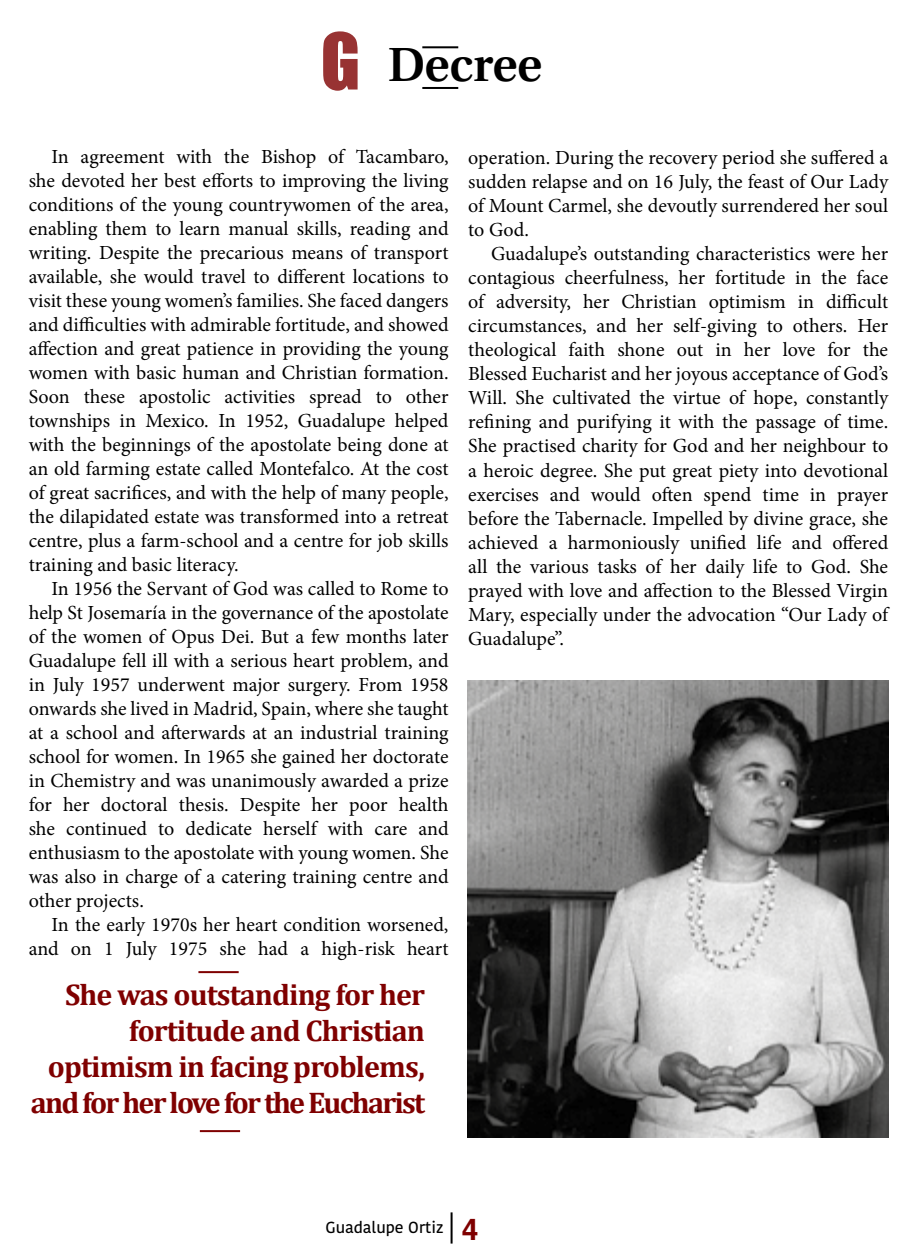
<style>
.page{position:relative;width:908px;height:1259px;background:#fff}
.page>*{position:absolute;margin:0;border:0;box-sizing:border-box;transform-origin:0 0}
.t1{font:600 48px "Utopia";color:#000}
.t2{font:700 30px/36px "Cambria";letter-spacing:-.03em;color:#7f0000;text-align:right}
.t3{font:20px/24px "Minion Pro";color:#000;text-align:justify}
.t4{font:500 16px "Kohinoor Bangla";color:#000}
.s1{font-family:"Impact";font-weight:400;font-size:72px;color:#7f0000}
.s2{font-family:"Helvetica";font-weight:700;font-size:30px;color:#7f0000}
</style>
<div class="page">
<hr style="left:450px;top:1212px;width:2px;height:31px;background:#000">
<hr style="left:198px;top:971px;width:40px;height:2px;background:#7f0000">
<hr style="left:200px;top:1130px;width:40px;height:2px;background:#7f0000">
<img style="left:467px;top:680px;width:420px;height:457px">
<hr style="left:422px;top:46px;width:36px;height:2px;background:#000">
<hr style="left:422px;top:87px;width:36px;height:2px;background:#000">
<h1 class="t1" style="left:320px;top:37px;width:223px"><span class="s1">G</span> Decree</h1>
<p class="t3" style="left:29px;top:144px;width:421px;text-indent:23px">In agreement with the Bishop of Tacambaro, she devoted her best efforts to improving the living conditions of the young countrywomen of the area, enabling them to learn manual skills, reading and writing. Despite the precarious means of transport available, she would travel to different locations to visit these young women’s families. She faced dangers and difficulties with admirable fortitude, and showed affection and great patience in providing the young women with basic human and Christian formation.<br>Soon these apostolic activities spread to other townships in Mexico. In 1952, Guadalupe helped with the beginnings of the apostolate being done at an old farming estate called Montefalco. At the cost of great sacrifices, and with the help of many people, the dilapidated estate was transformed into a retreat centre, plus a farm-school and a centre for job skills training and basic literacy.</p>
<p class="t3" style="left:29px;top:576px;width:421px;text-indent:23px">In 1956 the Servant of God was called to Rome to help St Josemaría in the governance of the apostolate of the women of Opus Dei. But a few months later Guadalupe fell ill with a serious heart problem, and in July 1957 underwent major surgery. From 1958 onwards she lived in Madrid, Spain, where she taught at a school and afterwards at an industrial training school for women. In 1965 she gained her doctorate in Chemistry and was unanimously awarded a prize for her doctoral thesis. Despite her poor health she continued to dedicate herself with care and enthusiasm to the apostolate with young women. She was also in charge of a catering training centre and other projects.</p>
<p class="t3" style="left:29px;top:912px;width:421px;text-align:right">In the early 1970s her heart condition worsened, and on 1 July 1975 she had a high-risk heart</p>
<h2 class="t2" style="left:31px;top:975px;width:395px">She was outstanding for her fortitude and Christian optimism in facing problems, and for her love for the Eucharist</h2>
<p class="t3" style="left:468px;top:146px;width:421px">operation. During the recovery period she suffered a sudden relapse and on 16 July, the feast of Our Lady of Mount Carmel, she devoutly surrendered her soul to God.</p>
<p class="t3" style="left:468px;top:242px;width:421px;text-indent:23px">Guadalupe’s outstanding characteristics were her contagious cheerfulness, her fortitude in the face of adversity, her Christian optimism in difficult circumstances, and her self-giving to others. Her theological faith shone out in her love for the Blessed Eucharist and her joyous acceptance of God’s Will. She cultivated the virtue of hope, constantly refining and purifying it with the passage of time.<br>She practised charity for God and her neighbour to a heroic degree. She put great piety into devotional exercises and would often spend time in prayer before the Tabernacle. Impelled by divine grace, she achieved a harmoniously unified life and offered all the various tasks of her daily life to God. She prayed with love and affection to the Blessed Virgin Mary, especially under the advocation “Our Lady of Guadalupe”.</p>
<p class="t4" style="left:325px;top:1214px;width:154px">Guadalupe Ortiz <span class="s2">4</span></p>
</div>
